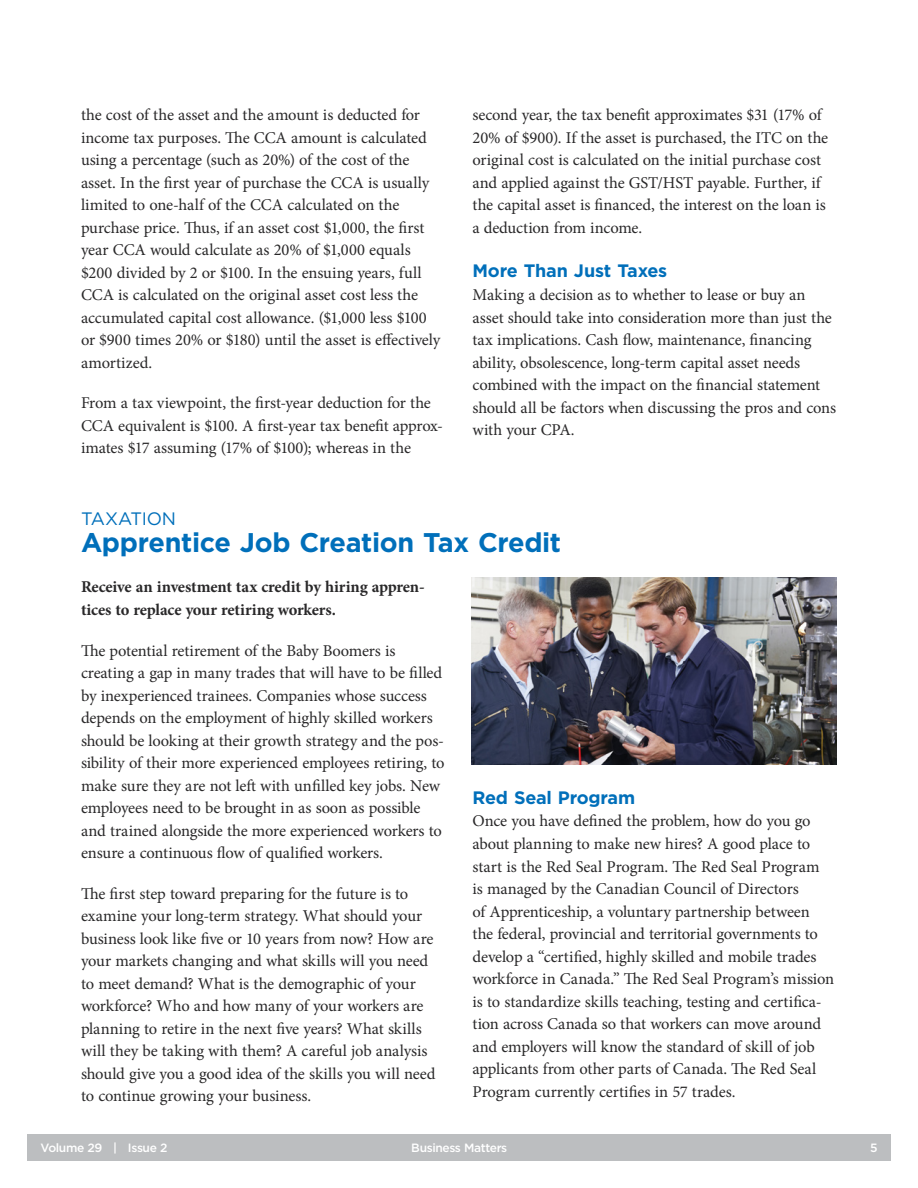
<style>
.page{position:relative;width:918px;height:1188px;background:#fff}
.page>*{position:absolute;margin:0;border:0;box-sizing:border-box;transform-origin:0 0}
.t1{font:700 27px "Gotham";letter-spacing:-.015em;color:#006fba}
.t2{font:700 18px "Gotham";letter-spacing:-.015em;color:#006fba}
.t3{font:18px "Gotham";letter-spacing:-.015em;color:#006fba}
.t4{font:16.5px/22.5px "Minion Pro";letter-spacing:-.01em;color:#292829}
.t5{font:700 16.5px/22.5px "Minion Pro";letter-spacing:-.01em;color:#292829}
.t6{font:500 12px "Gotham";letter-spacing:-.03em;color:#fff}
</style>
<div class="page">
<div style="left:27px;top:1134px;width:864px;height:27px;background:#bcbec0"></div>
<img style="left:472px;top:578px;width:365px;height:187px">
<p class="t4" style="left:81px;top:104px;width:361px">the cost of the asset and the amount is deducted for income tax purposes. The CCA amount is calculated using a percentage (such as 20%) of the cost of the asset. In the first year of purchase the CCA is usually limited to one-half of the CCA calculated on the purchase price. Thus, if an asset cost $1,000, the first year CCA would calculate as 20% of $1,000 equals $200 divided by 2 or $100. In the ensuing years, full CCA is calculated on the original asset cost less the accumulated capital cost allowance. ($1,000 less $100 or $900 times 20% or $180) until the asset is effectively amortized.</p>
<p class="t4" style="left:81px;top:392px;width:364px">From a tax viewpoint, the first-year deduction for the<br>CCA equivalent is $100. A first-year tax benefit approx&shy;imates $17 assuming (17% of $100); whereas in the</p>
<p class="t4" style="left:472px;top:104px;width:357px">second year, the tax benefit approximates $31 (17% of 20% of $900). If the asset is purchased, the ITC on the original cost is calculated on the initial purchase cost and applied against the GST/HST payable. Further, if the capital asset is financed, the interest on the loan is a deduction from income.</p>
<p class="t2" style="left:472px;top:259px;width:196px">More Than Just Taxes</p>
<p class="t4" style="left:472px;top:284px;width:365px">Making a decision as to whether to lease or buy an asset should take into consideration more than just the tax implications. Cash flow, maintenance, financing ability, obsolescence, long-term capital asset needs combined with the impact on the financial statement should all be factors when discussing the pros and cons with your CPA.</p>
<p class="t3" style="left:81px;top:507px;width:97px">TAXATION</p>
<h1 class="t1" style="left:81px;top:525px;width:482px">Apprentice Job Creation Tax Credit</h1>
<p class="t5" style="left:81px;top:576px;width:345px">Receive an investment tax credit by hiring appren&shy;tices to replace your retiring workers.</p>
<p class="t4" style="left:81px;top:639px;width:365px">The potential retirement of the Baby Boomers is creating a gap in many trades that will have to be filled by inexperienced trainees. Companies whose success depends on the employment of highly skilled workers should be looking at their growth strategy and the pos&shy;sibility of their more experienced employees retiring, to make sure they are not left with unfilled key jobs. New employees need to be brought in as soon as possible and trained alongside the more experienced workers to ensure a continuous flow of qualified workers.</p>
<p class="t4" style="left:81px;top:882px;width:356px">The first step toward preparing for the future is to examine your long-term strategy. What should your business look like five or 10 years from now? How are your markets changing and what skills will you need to meet demand? What is the demographic of your workforce? Who and how many of your workers are planning to retire in the next five years? What skills will they be taking with them? A careful job analysis should give you a good idea of the skills you will need to continue growing your business.</p>
<p class="t2" style="left:472px;top:786px;width:164px">Red Seal Program</p>
<p class="t4" style="left:472px;top:810px;width:363px">Once you have defined the problem, how do you go about planning to make new hires? A good place to start is the Red Seal Program. The Red Seal Program is managed by the Canadian Council of Directors<br>of Apprenticeship, a voluntary partnership between the federal, provincial and territorial governments to develop a “certified, highly skilled and mobile trades workforce in Canada.” The Red Seal Program’s mission is to standardize skills teaching, testing and certifica&shy;tion across Canada so that workers can move around and employers will know the standard of skill of job applicants from other parts of Canada. The Red Seal Program currently certifies in 57 trades.</p>
<p class="t6" style="left:40px;top:1140px;width:128px">Volume 29 | Issue 2</p>
<p class="t6" style="left:411px;top:1140px;width:97px">Business Matters</p>
<p class="t6" style="left:870px;top:1140px;width:9px">5</p>
</div>
